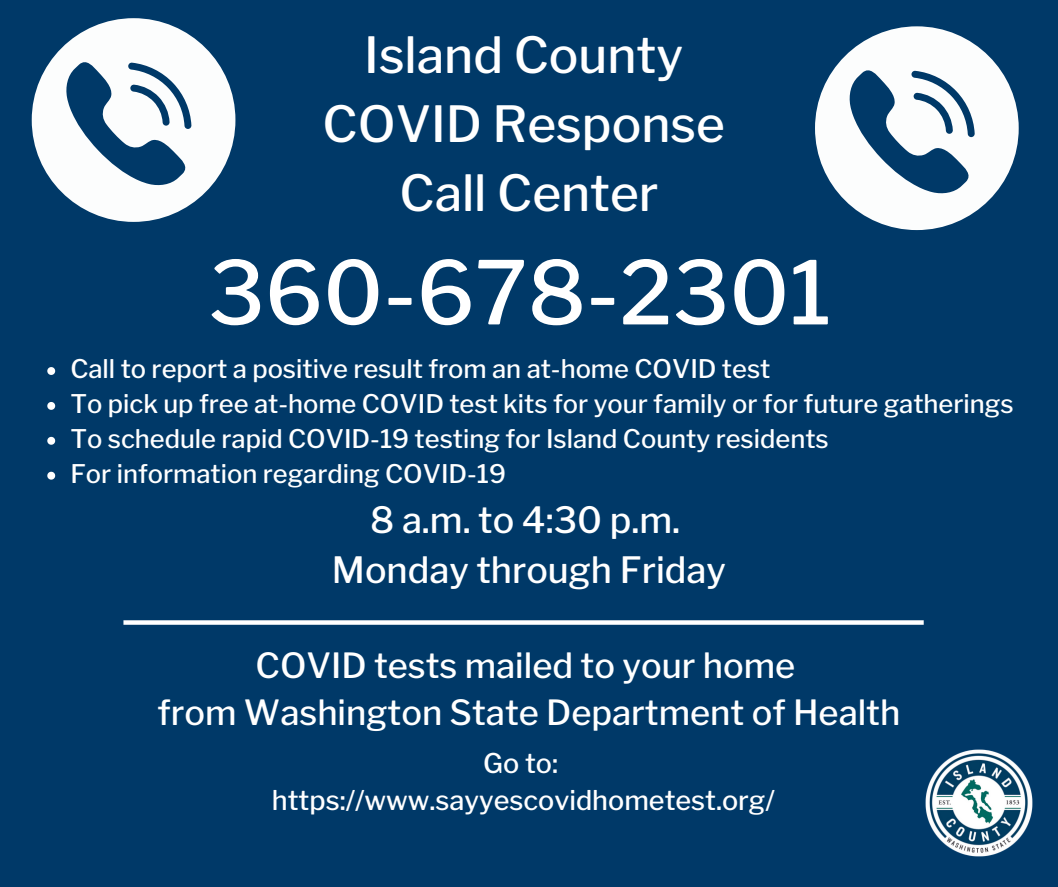
<style>
.page{position:relative;width:1058px;height:887px;background:#fff}
.page>*{position:absolute;margin:0;border:0;box-sizing:border-box;transform-origin:0 0}
.t1{font:500 87px "Libre Franklin";color:#fff}
.t2{font:500 49.5px/68.7px "Libre Franklin";color:#fff;text-align:center}
.t3{font:500 36px/49.5px "Libre Franklin";color:#fff;text-align:center}
.t4{font:500 34.5px/47.2px "Libre Franklin";color:#fff;text-align:center}
.t5{font:500 27px/37.2px "Libre Franklin";color:#fff;text-align:center}
.t6{font:500 25.5px/34.8px "Libre Franklin";color:#fff}
</style>
<div class="page">
<div style="left:0;top:0;width:1058px;height:886px;background:#003968"></div>
<svg style="left:32px;top:18px;width:203px;height:204px;fill:#fcfdfd"></svg>
<svg style="left:815px;top:26px;width:203px;height:204px;fill:#fcfdfd"></svg>
<svg style="left:123px;top:620px;width:800px;height:4px;background:#edf1f4"></svg>
<img style="left:925px;top:749px;width:108px;height:108px">
<svg style="left:47px;top:367px;width:8px;height:8px"></svg>
<svg style="left:47px;top:402px;width:8px;height:8px"></svg>
<svg style="left:47px;top:437px;width:8px;height:7px"></svg>
<svg style="left:47px;top:471px;width:8px;height:8px"></svg>
<h2 class="t2" style="left:322px;top:21px;width:404px">Island County<br>COVID Response<br>Call Center</h2>
<h1 class="t1" style="left:208px;top:240px;width:624px">360-678-2301</h1>
<p class="t6" style="left:70px;top:352px;width:944px">Call to report a positive result from an at-home COVID test<br>To pick up free at-home COVID test kits for your family or for future gatherings To schedule rapid COVID-19 testing for Island County residents<br>For information regarding COVID-19</p>
<h3 class="t3" style="left:332px;top:495px;width:395px">8 a.m. to 4:30 p.m.<br>Monday through Friday</h3>
<h3 class="t4" style="left:158px;top:642px;width:744px">COVID tests mailed to your home<br>from Washington State Department of Health</h3>
<p class="t5" style="left:272px;top:744px;width:504px">Go to: https://www.sayyescovidhometest.org/</p>
</div>
